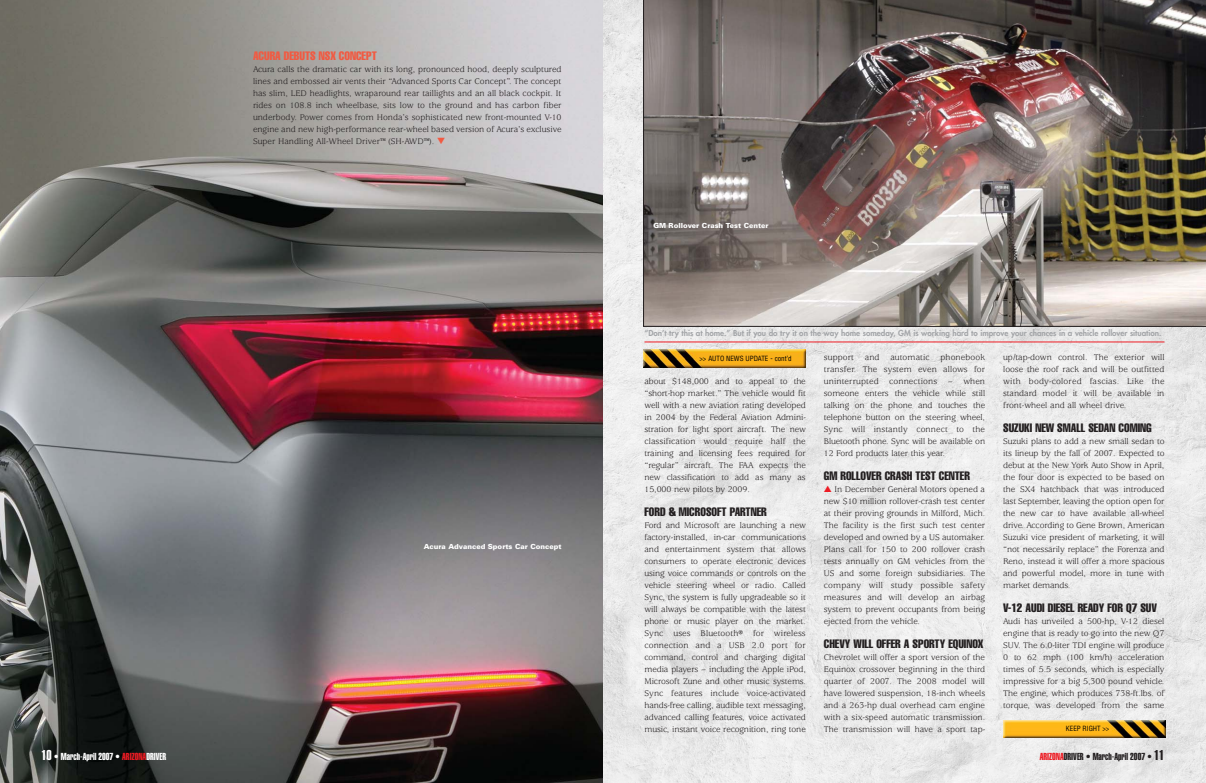
<style>
.page{position:relative;width:1206px;height:783px;background:#fff}
.page>*{position:absolute;margin:0;border:0;box-sizing:border-box;transform-origin:0 0}
.t1{font:extra-condensed 12px "Helvetica";color:#231f20}
.t2{font:extra-condensed 12px "Helvetica";color:#f15a42}
.t3{font:10px "Helvetica Extra Compressed";color:#231f20}
.t4{font:10px "Helvetica Extra Compressed";color:#fff}
.t5{font:9px/12px "Usherwood";letter-spacing:-.01em;color:#231f20;text-align:justify}
.t6{font:800 8px "Futura";color:#a3a5a8}
.t7{font:900 7px "Univers";color:#fff}
.t8{font:condensed 7px "Helvetica";color:#010000}
.s1{font-size:14px}
.s2{color:#ed1c24}
.s3{color:#f15a42}
</style>
<div class="page">
<img style="left:603px;top:0;width:603px;height:783px">
<img style="left:0;top:0;width:603px;height:783px">
<img style="left:644px;top:350px;width:162px;height:18px">
<img style="left:1003px;top:720px;width:163px;height:18px">
<img style="left:643px;top:0;width:563px;height:326px">
<hr style="left:644px;top:341px;width:520px;height:1px;background:#ed1c24">
<p class="t4" style="left:41px;top:753px;width:126px"><span class="s1">10</span> • March-April 2007 • <span class="s2">ARIZONA</span>DRIVER</p>
<h1 class="t2" style="left:253px;top:51px;width:125px">ACURA DEBUTS NSX CONCEPT</h1>
<p class="t5" style="left:253px;top:64px;width:310px">Acura calls the dramatic car with its long, pronounced hood, deeply sculptured lines and embossed air vents their “Advanced Sports Car Concept”. The concept has slim, LED headlights, wraparound rear taillights and an all black cockpit. It rides on 108.8 inch wheelbase, sits low to the ground and has carbon fiber underbody. Power comes from Honda’s sophisticated new front-mounted V-10 engine and new high-performance rear-wheel based version of Acura’s exclusive Super Handling All-Wheel Driver™ (SH-AWD™). <span class="s3">▼</span></p>
<p class="t7" style="left:424px;top:544px;width:139px">Acura Advanced Sports Car Concept</p>
<p class="t7" style="left:653px;top:222px;width:117px">GM Rollover Crash Test Center</p>
<p class="t6" style="left:644px;top:330px;width:519px">“Don’t try this at home.” But if you do try it on the way home someday, GM is working hard to improve your chances in a vehicle rollover situation.</p>
<p class="t8" style="left:700px;top:356px;width:94px">&gt;&gt; AUTO NEWS UPDATE - cont’d</p>
<p class="t5" style="left:644px;top:376px;width:163px">about $148,000 and to appeal to the “short-hop market.” The vehicle would fit well with a new aviation rating developed in 2004 by the Federal Aviation Admini&shy;stration for light sport aircraft. The new classification would require half the training and licensing fees required for “regular” aircraft. The FAA expects the new classification to add as many as 15,000 new pilots by 2009.</p>
<h1 class="t1" style="left:644px;top:507px;width:124px">FORD &amp; MICROSOFT PARTNER</h1>
<p class="t5" style="left:644px;top:520px;width:163px">Ford and Microsoft are launching a new factory-installed, in-car communications and entertainment system that allows consumers to operate electronic devices using voice commands or controls on the vehicle steering wheel or radio. Called Sync, the system is fully upgradeable so it will always be compatible with the latest phone or music player on the market.<br>Sync uses Bluetooth® for wireless connection and a USB 2.0 port for command, control and charging digital media players – including the Apple iPod, Microsoft Zune and other music systems.<br>Sync features include voice-activated hands-free calling, audible text messaging, advanced calling features, voice activated music, instant voice recognition, ring tone</p>
<p class="t5" style="left:824px;top:352px;width:163px">support and automatic phonebook transfer. The system even allows for uninterrupted connections – when someone enters the vehicle while still talking on the phone and touches the telephone button on the steering wheel, Sync will instantly connect to the Bluetooth phone. Sync will be available on 12 Ford products later this year.</p>
<h1 class="t1" style="left:824px;top:471px;width:148px">GM ROLLOVER CRASH TEST CENTER</h1>
<p class="t5" style="left:824px;top:484px;width:163px"><span class="s2">▲</span> In December General Motors opened a new $10 million rollover-crash test center at their proving grounds in Milford, Mich.<br>The facility is the first such test center developed and owned by a US automaker.<br>Plans call for 150 to 200 rollover crash tests annually on GM vehicles from the US and some foreign subsidiaries. The company will study possible safety measures and will develop an airbag system to prevent occupants from being ejected from the vehicle.</p>
<h1 class="t1" style="left:824px;top:639px;width:161px">CHEVY WILL OFFER A SPORTY EQUINOX</h1>
<p class="t5" style="left:824px;top:652px;width:163px">Chevrolet will offer a sport version of the Equinox crossover beginning in the third quarter of 2007. The 2008 model will have lowered suspension, 18-inch wheels and a 263-hp dual overhead cam engine with a six-speed automatic transmission.<br>The transmission will have a sport tap-</p>
<p class="t5" style="left:1003px;top:352px;width:163px">up/tap-down control. The exterior will loose the roof rack and will be outfitted with body-colored fascias. Like the standard model it will be available in front-wheel and all wheel drive.</p>
<h1 class="t1" style="left:1003px;top:423px;width:150px">SUZUKI NEW SMALL SEDAN COMING</h1>
<p class="t5" style="left:1003px;top:436px;width:163px">Suzuki plans to add a new small sedan to its lineup by the fall of 2007. Expected to debut at the New York Auto Show in April, the four door is expected to be based on the SX4 hatchback that was introduced last September, leaving the option open for the new car to have available all-wheel drive. According to Gene Brown, American Suzuki vice president of marketing, it will “not necessarily replace” the Forenza and Reno, instead it will offer a more spacious and powerful model, more in tune with market demands.</p>
<h1 class="t1" style="left:1003px;top:603px;width:155px">V-12 AUDI DIESEL READY FOR Q7 SUV</h1>
<p class="t5" style="left:1003px;top:616px;width:163px">Audi has unveiled a 500-hp, V-12 diesel engine that is ready to go into the new Q7<br>SUV. The 6.0-liter TDI engine will produce 0 to 62 mph (100 km/h) acceleration times of 5.5 seconds, which is especially impressive for a big 5,300 pound vehicle.<br>The engine, which produces 738-ft.lbs. of torque, was developed from the same</p>
<p class="t3" style="left:1040px;top:753px;width:126px"><span class="s2">ARIZONA</span>DRIVER • March-April 2007 • <span class="s1">11</span></p>
<p class="t8" style="left:1066px;top:726px;width:45px">KEEP RIGHT &gt;&gt;</p>
</div>
